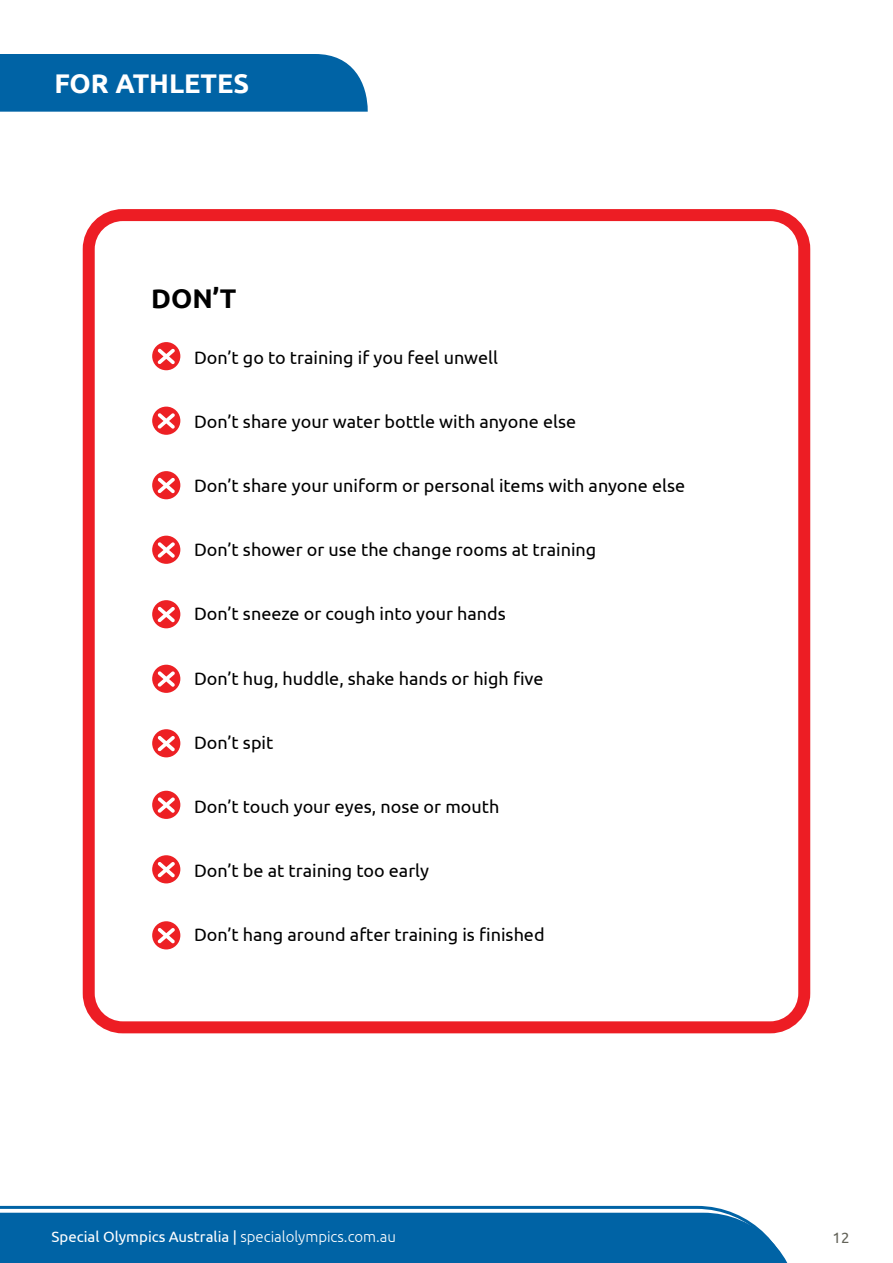
<style>
.page{position:relative;width:893px;height:1263px;background:#fff}
.page>*{position:absolute;margin:0;border:0;box-sizing:border-box;transform-origin:0 0}
.t1{font:700 27px "Ubuntu";color:#fff}
.t2{font:700 27px "Ubuntu";color:#000}
.t3{font:18px "Ubuntu";color:#000}
.t4{font:15px "Ubuntu";color:#fff}
.t5{font:15px "Ubuntu";color:#636359}
.s1{font-weight:300}
</style>
<div class="page">
<svg style="left:0;top:1206px;width:788px;height:57px;background:#1871ad"></svg>
<div style="left:83px;top:209px;width:727px;height:824px;border:12px solid #ed1d24;border-radius:34px"></div>
<div style="left:152px;top:342px;width:28px;height:28px;background:#ed2024;border-radius:50%"></div>
<svg style="left:158px;top:349px;width:17px;height:15px"></svg>
<div style="left:152px;top:407px;width:28px;height:28px;background:#ed2024;border-radius:50%"></div>
<svg style="left:158px;top:413px;width:17px;height:16px"></svg>
<div style="left:152px;top:471px;width:28px;height:28px;background:#ed2024;border-radius:50%"></div>
<svg style="left:158px;top:478px;width:17px;height:15px"></svg>
<div style="left:152px;top:536px;width:28px;height:28px;background:#ed2024;border-radius:50%"></div>
<svg style="left:158px;top:542px;width:17px;height:16px"></svg>
<div style="left:152px;top:600px;width:28px;height:28px;background:#ed2024;border-radius:50%"></div>
<svg style="left:158px;top:607px;width:17px;height:15px"></svg>
<div style="left:152px;top:665px;width:28px;height:28px;background:#ed2024;border-radius:50%"></div>
<svg style="left:158px;top:671px;width:17px;height:16px"></svg>
<div style="left:152px;top:729px;width:28px;height:28px;background:#ed2024;border-radius:50%"></div>
<svg style="left:158px;top:736px;width:17px;height:15px"></svg>
<div style="left:152px;top:791px;width:28px;height:28px;background:#ed2024;border-radius:50%"></div>
<svg style="left:158px;top:797px;width:17px;height:16px"></svg>
<div style="left:152px;top:855px;width:28px;height:28px;background:#ed2024;border-radius:50%"></div>
<svg style="left:158px;top:862px;width:17px;height:15px"></svg>
<div style="left:152px;top:921px;width:28px;height:28px;background:#ed2024;border-radius:50%"></div>
<svg style="left:158px;top:928px;width:17px;height:15px"></svg>
<div style="left:0;top:54px;width:368px;height:58px;background:#0063a5"></div>
<h1 class="t1" style="left:54px;top:67px;width:196px">FOR ATHLETES</h1>
<h1 class="t2" style="left:151px;top:282px;width:87px">DON’T</h1>
<p class="t3" style="left:194px;top:347px;width:305px">Don’t go to training if you feel unwell</p>
<p class="t3" style="left:194px;top:411px;width:384px">Don’t share your water bottle with anyone else</p>
<p class="t3" style="left:194px;top:475px;width:493px">Don’t share your uniform or personal items with anyone else</p>
<p class="t3" style="left:194px;top:539px;width:404px">Don’t shower or use the change rooms at training</p>
<p class="t3" style="left:194px;top:603px;width:313px">Don’t sneeze or cough into your hands</p>
<p class="t3" style="left:194px;top:667px;width:351px">Don’t hug, huddle, shake hands or high five</p>
<p class="t3" style="left:194px;top:731px;width:81px">Don’t spit</p>
<p class="t3" style="left:194px;top:795px;width:307px">Don’t touch your eyes, nose or mouth</p>
<p class="t3" style="left:194px;top:860px;width:237px">Don’t be at training too early</p>
<p class="t3" style="left:194px;top:924px;width:352px">Don’t hang around after training is finished</p>
<p class="t4" style="left:52px;top:1228px;width:346px">Special Olympics Australia | <span class="s1">specialolympics.com.au</span></p>
<p class="t5" style="left:833px;top:1228px;width:18px">12</p>
</div>
